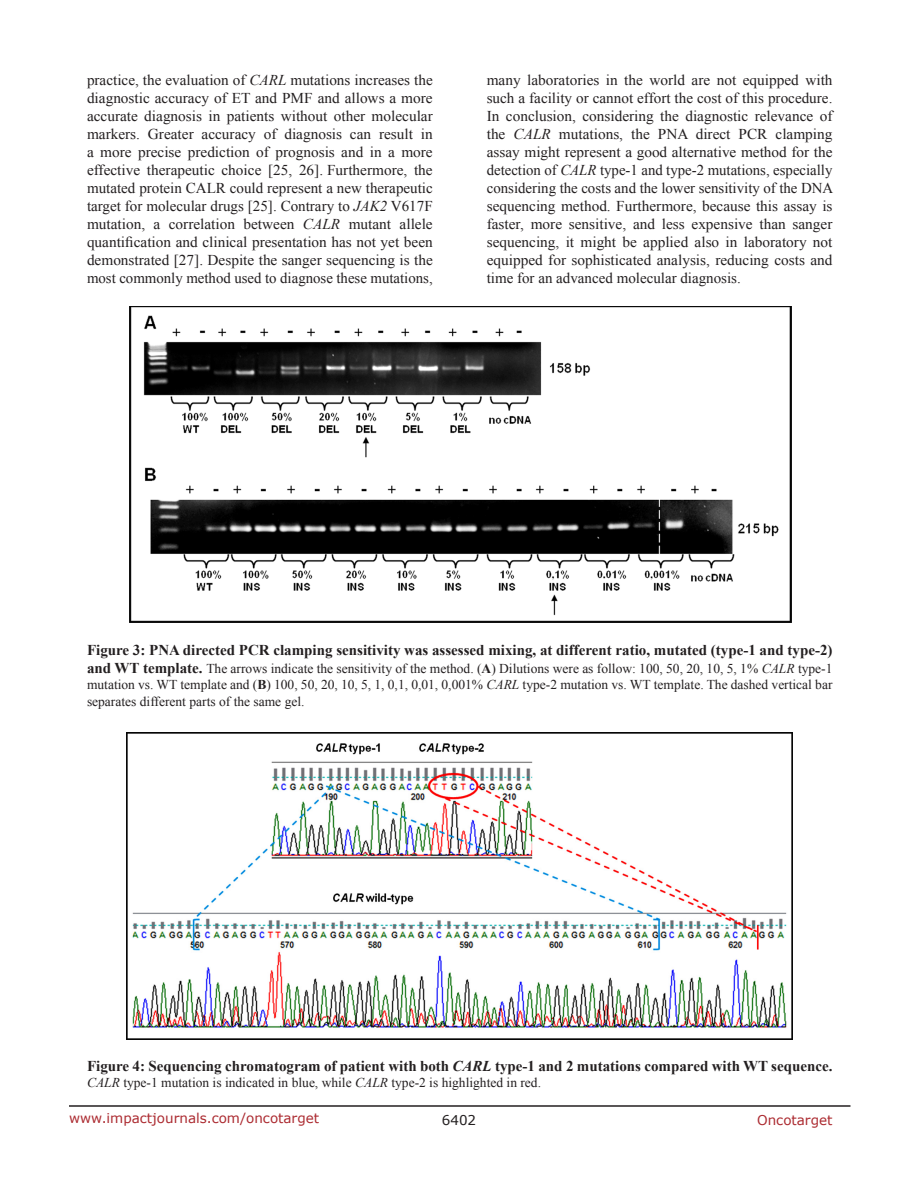
<style>
.page{position:relative;width:918px;height:1188px;background:#fff}
.page>*{position:absolute;margin:0;border:0;box-sizing:border-box;transform-origin:0 0}
.BodyText{font:15px/18px "Times New Roman";color:#231f20;text-align:justify}
.FigureText{font:700 15px "Times New Roman";color:#231f20}
.FigureText-2{font:13.5px/16.2px "Times New Roman";color:#231f20;text-align:justify}
.t1{font:13.5px "Verdana";color:#ac2b31}
.t2{font:13.5px "Verdana";color:#231f20}
.s1{font-style:italic}
.s2{font-weight:700;font-size:15px}
.s3{font-weight:700}
</style>
<div class="page">
<hr style="left:69px;top:1105px;width:781px;height:2px;background:#231f20">
<img style="left:127px;top:732px;width:666px;height:307px">
<img style="left:129px;top:306px;width:663px;height:316px">
<p class="BodyText" style="left:87px;top:71px;width:347px">practice, the evaluation of <span class="s1">CARL</span> mutations increases the diagnostic accuracy of ET and PMF and allows a more accurate diagnosis in patients without other molecular markers. Greater accuracy of diagnosis can result in a more precise prediction of prognosis and in a more effective therapeutic choice [25, 26]. Furthermore, the mutated protein CALR could represent a new therapeutic target for molecular drugs [25]. Contrary to <span class="s1">JAK2</span> V617F mutation, a correlation between <span class="s1">CALR</span> mutant allele quantification and clinical presentation has not yet been demonstrated [27]. Despite the sanger sequencing is the most commonly method used to diagnose these mutations,</p>
<p class="BodyText" style="left:487px;top:71px;width:348px">many laboratories in the world are not equipped with such a facility or cannot effort the cost of this procedure.<br>In conclusion, considering the diagnostic relevance of the <span class="s1">CALR</span> mutations, the PNA direct PCR clamping assay might represent a good alternative method for the detection of <span class="s1">CALR</span> type-1 and type-2 mutations, especially considering the costs and the lower sensitivity of the DNA sequencing method. Furthermore, because this assay is faster, more sensitive, and less expensive than sanger sequencing, it might be applied also in laboratory not equipped for sophisticated analysis, reducing costs and time for an advanced molecular diagnosis.</p>
<p class="FigureText" style="left:87px;top:640px;width:747px">Figure 3: PNA directed PCR clamping sensitivity was assessed mixing, at different ratio, mutated (type-1 and type-2)</p>
<p class="FigureText-2" style="left:87px;top:660px;width:747px"><span class="s2">and WT template.</span> The arrows indicate the sensitivity of the method. (<span class="s3">A</span>) Dilutions were as follow: 100, 50, 20, 10, 5, 1% <span class="s1">CALR</span> type-1 mutation vs. WT template and (<span class="s3">B</span>) 100, 50, 20, 10, 5, 1, 0,1, 0,01, 0,001% <span class="s1">CARL</span> type-2 mutation vs. WT template. The dashed vertical bar separates different parts of the same gel.</p>
<p class="FigureText" style="left:87px;top:1056px;width:747px">Figure 4: Sequencing chromatogram of patient with both <span class="s1">CARL</span> type-1 and 2 mutations compared with WT sequence.</p>
<p class="FigureText-2" style="left:87px;top:1074px;width:456px"><span class="s1">CALR</span> type-1 mutation is indicated in blue, while <span class="s1">CALR</span> type-2 is highlighted in red.</p>
<p class="t1" style="left:69px;top:1109px;width:252px">www.impactjournals.com/oncotarget</p>
<p class="t2" style="left:442px;top:1111px;width:36px">6402</p>
<p class="t1" style="left:757px;top:1111px;width:77px">Oncotarget</p>
</div>
